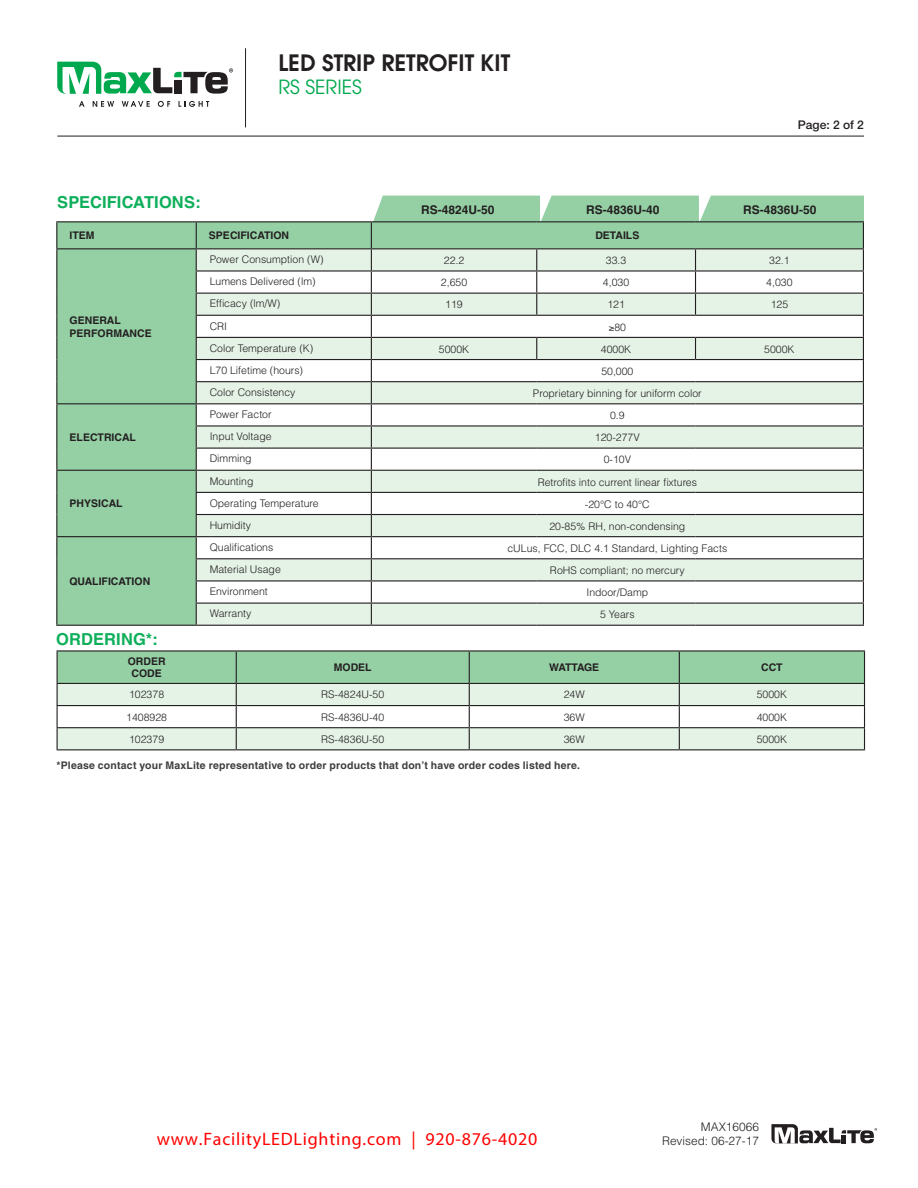
<style>
.page{position:relative;width:918px;height:1188px;background:#fff}
.page>*{position:absolute;margin:0;border:0;box-sizing:border-box;transform-origin:0 0}
.t1{font:600 22.5px "Avant Garde";color:#231f20}
.t2{font:19.5px "Avant Garde";color:#00a94e}
.t3{font:18px "Myriad Pro";letter-spacing:.04em;color:#f00}
.Blue_Headline{font:700 16.5px "Helvetica";letter-spacing:.005em;color:#0daf5a}
.t4{font:700 12px "Helvetica";color:#231f20}
.t5{font:500 12px "Helvetica Neue";color:#231f20}
.t6{font:300 11.85px/14.2px "Helvetica";color:#231f20;text-align:right}
.Body_Text__C{font:300 10.5px "Helvetica";color:#231f20}
.Body_Text__L{font:300 10.5px "Helvetica";color:#231f20}
.Lv__2_-_Blue_Descrip{font:700 10.5px "Helvetica";color:#231f20}
.t7{font:700 10.5px "Helvetica";letter-spacing:.02em;color:#3e3e3f}
.Lv__2_-_Blue_Descrip-2{font:700 10.5px "Helvetica";letter-spacing:-.055em;color:#231f20}
</style>
<div class="page">
<svg style="left:79px;top:101px;width:6px;height:6px"></svg>
<svg style="left:93px;top:101px;width:21px;height:6px"></svg>
<svg style="left:122px;top:101px;width:28px;height:6px"></svg>
<svg style="left:158px;top:101px;width:12px;height:6px"></svg>
<svg style="left:178px;top:101px;width:31px;height:6px"></svg>
<svg style="left:57px;top:62px;width:176px;height:32px"></svg>
<hr style="left:57px;top:136px;width:807px;height:1px;background:#231f20">
<svg style="left:771px;top:1124px;width:106px;height:20px"></svg>
<hr style="left:245px;top:48px;width:1px;height:79px;background:#231f20">
<div style="left:57px;top:222px;width:313px;height:403px;background:#95d0a5"></div>
<svg style="left:197px;top:249px;width:173px;height:376px;fill:#e5f3e7"></svg>
<hr style="left:196px;top:270px;width:175px;height:2px;background:#231f20">
<hr style="left:196px;top:337px;width:175px;height:1px;background:#231f20">
<hr style="left:196px;top:315px;width:175px;height:1px;background:#231f20">
<hr style="left:56px;top:221px;width:140px;height:1px;background:#231f20">
<hr style="left:196px;top:221px;width:175px;height:1px;background:#231f20">
<hr style="left:56px;top:248px;width:140px;height:1px;background:#231f20">
<hr style="left:196px;top:248px;width:175px;height:1px;background:#231f20">
<hr style="left:196px;top:293px;width:175px;height:1px;background:#231f20">
<hr style="left:196px;top:359px;width:175px;height:1px;background:#231f20">
<hr style="left:196px;top:381px;width:175px;height:1px;background:#231f20">
<hr style="left:196px;top:403px;width:175px;height:1px;background:#231f20">
<hr style="left:196px;top:425px;width:175px;height:2px;background:#231f20">
<hr style="left:196px;top:448px;width:175px;height:1px;background:#231f20">
<hr style="left:196px;top:470px;width:175px;height:1px;background:#231f20">
<hr style="left:196px;top:492px;width:175px;height:1px;background:#231f20">
<hr style="left:196px;top:514px;width:175px;height:1px;background:#231f20">
<hr style="left:196px;top:536px;width:175px;height:1px;background:#231f20">
<hr style="left:196px;top:558px;width:175px;height:1px;background:#231f20">
<hr style="left:196px;top:580px;width:175px;height:2px;background:#231f20">
<hr style="left:196px;top:603px;width:175px;height:1px;background:#231f20">
<hr style="left:196px;top:625px;width:175px;height:1px;background:#231f20">
<hr style="left:56px;top:403px;width:140px;height:1px;background:#231f20">
<hr style="left:56px;top:470px;width:140px;height:1px;background:#231f20">
<hr style="left:56px;top:536px;width:140px;height:1px;background:#231f20">
<hr style="left:371px;top:625px;width:166px;height:1px;background:#231f20">
<hr style="left:537px;top:625px;width:159px;height:1px;background:#231f20">
<hr style="left:696px;top:625px;width:168px;height:1px;background:#231f20">
<hr style="left:56px;top:625px;width:140px;height:1px;background:#231f20">
<svg style="left:56px;top:222px;width:1px;height:403px"></svg>
<svg style="left:196px;top:222px;width:1px;height:403px"></svg>
<svg style="left:370px;top:196px;width:494px;height:429px"></svg>
<hr style="left:537px;top:337px;width:159px;height:1px;background:#231f20">
<hr style="left:696px;top:337px;width:168px;height:1px;background:#231f20">
<hr style="left:371px;top:359px;width:166px;height:1px;background:#231f20">
<hr style="left:537px;top:359px;width:159px;height:1px;background:#231f20">
<hr style="left:696px;top:359px;width:168px;height:1px;background:#231f20">
<hr style="left:57px;top:650px;width:179px;height:2px;background:#231f20">
<hr style="left:236px;top:650px;width:233px;height:2px;background:#231f20">
<hr style="left:469px;top:650px;width:210px;height:2px;background:#231f20">
<hr style="left:679px;top:650px;width:186px;height:2px;background:#231f20">
<hr style="left:57px;top:749px;width:179px;height:1px;background:#231f20">
<hr style="left:236px;top:749px;width:233px;height:1px;background:#231f20">
<hr style="left:469px;top:749px;width:210px;height:1px;background:#231f20">
<svg style="left:57px;top:651px;width:808px;height:98px"></svg>
<hr style="left:679px;top:749px;width:186px;height:1px;background:#231f20">
<p class="Blue_Headline" style="left:57px;top:192px;width:145px">SPECIFICATIONS:</p>
<h1 class="t1" style="left:278px;top:48px;width:233px">LED STRIP RETROFIT KIT</h1>
<h2 class="t2" style="left:278px;top:75px;width:85px">RS SERIES</h2>
<p class="t5" style="left:798px;top:117px;width:68px">Page: 2 of 2</p>
<p class="t4" style="left:586px;top:202px;width:75px">RS-4836U-40</p>
<p class="t4" style="left:421px;top:202px;width:75px">RS-4824U-50</p>
<p class="t4" style="left:743px;top:202px;width:75px">RS-4836U-50</p>
<p class="Lv__2_-_Blue_Descrip" style="left:70px;top:229px;width:27px">ITEM</p>
<p class="Lv__2_-_Blue_Descrip" style="left:209px;top:229px;width:82px">SPECIFICATION</p>
<p class="Lv__2_-_Blue_Descrip" style="left:595px;top:229px;width:45px">DETAILS</p>
<p class="Lv__2_-_Blue_Descrip" style="left:70px;top:314px;width:53px">GENERAL</p>
<p class="Lv__2_-_Blue_Descrip" style="left:70px;top:326px;width:84px">PERFORMANCE</p>
<p class="Lv__2_-_Blue_Descrip" style="left:70px;top:431px;width:68px">ELECTRICAL</p>
<p class="Lv__2_-_Blue_Descrip" style="left:70px;top:497px;width:55px">PHYSICAL</p>
<p class="Lv__2_-_Blue_Descrip" style="left:70px;top:575px;width:82px">QUALIFICATION</p>
<p class="Blue_Headline" style="left:56px;top:630px;width:103px">ORDERING*:</p>
<p class="Lv__2_-_Blue_Descrip" style="left:128px;top:655px;width:39px">ORDER</p>
<p class="Lv__2_-_Blue_Descrip" style="left:132px;top:667px;width:32px">CODE</p>
<p class="Body_Text__L" style="left:210px;top:253px;width:115px">Power Consumption (W)</p>
<p class="Body_Text__C" style="left:444px;top:254px;width:22px">22.2</p>
<p class="Body_Text__C" style="left:606px;top:254px;width:22px">33.3</p>
<p class="Body_Text__C" style="left:769px;top:254px;width:22px">32.1</p>
<p class="Body_Text__L" style="left:210px;top:275px;width:107px">Lumens Delivered (lm)</p>
<p class="Body_Text__C" style="left:441px;top:276px;width:28px">2,650</p>
<p class="Body_Text__C" style="left:603px;top:276px;width:28px">4,030</p>
<p class="Body_Text__C" style="left:766px;top:276px;width:28px">4,030</p>
<p class="Body_Text__L" style="left:210px;top:297px;width:72px">Efficacy (lm/W)</p>
<p class="Body_Text__C" style="left:445px;top:298px;width:19px">119</p>
<p class="Body_Text__C" style="left:607px;top:298px;width:19px">121</p>
<p class="Body_Text__C" style="left:771px;top:298px;width:19px">125</p>
<p class="Body_Text__L" style="left:210px;top:319px;width:19px">CRI</p>
<p class="Body_Text__C" style="left:609px;top:320px;width:19px">≥80</p>
<p class="Body_Text__L" style="left:210px;top:341px;width:105px">Color Temperature (K)</p>
<p class="Body_Text__C" style="left:439px;top:342px;width:32px">5000K</p>
<p class="Body_Text__C" style="left:601px;top:342px;width:32px">4000K</p>
<p class="Body_Text__C" style="left:764px;top:342px;width:32px">5000K</p>
<p class="Body_Text__L" style="left:210px;top:364px;width:95px">L70 Lifetime (hours)</p>
<p class="Body_Text__C" style="left:601px;top:365px;width:34px">50,000</p>
<p class="Body_Text__L" style="left:210px;top:386px;width:87px">Color Consistency</p>
<p class="Body_Text__C" style="left:533px;top:387px;width:170px">Proprietary binning for uniform color</p>
<p class="Body_Text__L" style="left:210px;top:408px;width:63px">Power Factor</p>
<p class="Body_Text__C" style="left:610px;top:409px;width:16px">0.9</p>
<p class="Body_Text__L" style="left:210px;top:430px;width:63px">Input Voltage</p>
<p class="Body_Text__C" style="left:595px;top:431px;width:46px">120-277V</p>
<p class="Body_Text__L" style="left:210px;top:452px;width:43px">Dimming</p>
<p class="Body_Text__C" style="left:604px;top:453px;width:29px">0-10V</p>
<p class="Body_Text__L" style="left:210px;top:474px;width:45px">Mounting</p>
<p class="Body_Text__C" style="left:538px;top:475px;width:161px">Retrofits into current linear fixtures</p>
<p class="Body_Text__L" style="left:210px;top:496px;width:110px">Operating Temperature</p>
<p class="Body_Text__C" style="left:585px;top:497px;width:67px">-20°C to 40°C</p>
<p class="Body_Text__L" style="left:210px;top:519px;width:43px">Humidity</p>
<p class="Body_Text__C" style="left:549px;top:520px;width:137px">20-85% RH, non-condensing</p>
<p class="Body_Text__L" style="left:210px;top:541px;width:65px">Qualifications</p>
<p class="Body_Text__C" style="left:507px;top:542px;width:221px">cULus, FCC, DLC 4.1 Standard, Lighting Facts</p>
<p class="Body_Text__L" style="left:210px;top:563px;width:73px">Material Usage</p>
<p class="Body_Text__C" style="left:550px;top:564px;width:136px">RoHS compliant; no mercury</p>
<p class="Body_Text__L" style="left:210px;top:585px;width:60px">Environment</p>
<p class="Body_Text__C" style="left:586px;top:586px;width:63px">Indoor/Damp</p>
<p class="Body_Text__L" style="left:210px;top:607px;width:43px">Warranty</p>
<p class="Body_Text__C" style="left:600px;top:608px;width:36px">5 Years</p>
<p class="Lv__2_-_Blue_Descrip" style="left:334px;top:661px;width:39px">MODEL</p>
<p class="Lv__2_-_Blue_Descrip-2" style="left:549px;top:661px;width:52px">WATTAGE</p>
<p class="Lv__2_-_Blue_Descrip" style="left:761px;top:661px;width:23px">CCT</p>
<p class="Body_Text__C" style="left:129px;top:688px;width:37px">102378</p>
<p class="Body_Text__C" style="left:321px;top:688px;width:65px">RS-4824U-50</p>
<p class="Body_Text__C" style="left:564px;top:688px;width:23px">24W</p>
<p class="Body_Text__C" style="left:757px;top:688px;width:32px">5000K</p>
<p class="Body_Text__C" style="left:126px;top:711px;width:42px">1408928</p>
<p class="Body_Text__C" style="left:321px;top:711px;width:65px">RS-4836U-40</p>
<p class="Body_Text__C" style="left:564px;top:711px;width:23px">36W</p>
<p class="Body_Text__C" style="left:757px;top:711px;width:32px">4000K</p>
<p class="Body_Text__C" style="left:129px;top:733px;width:37px">102379</p>
<p class="Body_Text__C" style="left:321px;top:733px;width:65px">RS-4836U-50</p>
<p class="Body_Text__C" style="left:564px;top:733px;width:23px">36W</p>
<p class="Body_Text__C" style="left:757px;top:733px;width:32px">5000K</p>
<p class="t7" style="left:57px;top:759px;width:525px">*Please contact your MaxLite representative to order products that don’t have order codes listed here.</p>
<h3 class="t3" style="left:157px;top:1128px;width:382px">www.FacilityLEDLighting.com | 920-876-4020</h3>
<p class="t6" style="left:662px;top:1120px;width:98px">MAX16066<br>Revised: 06-27-17</p>
</div>
